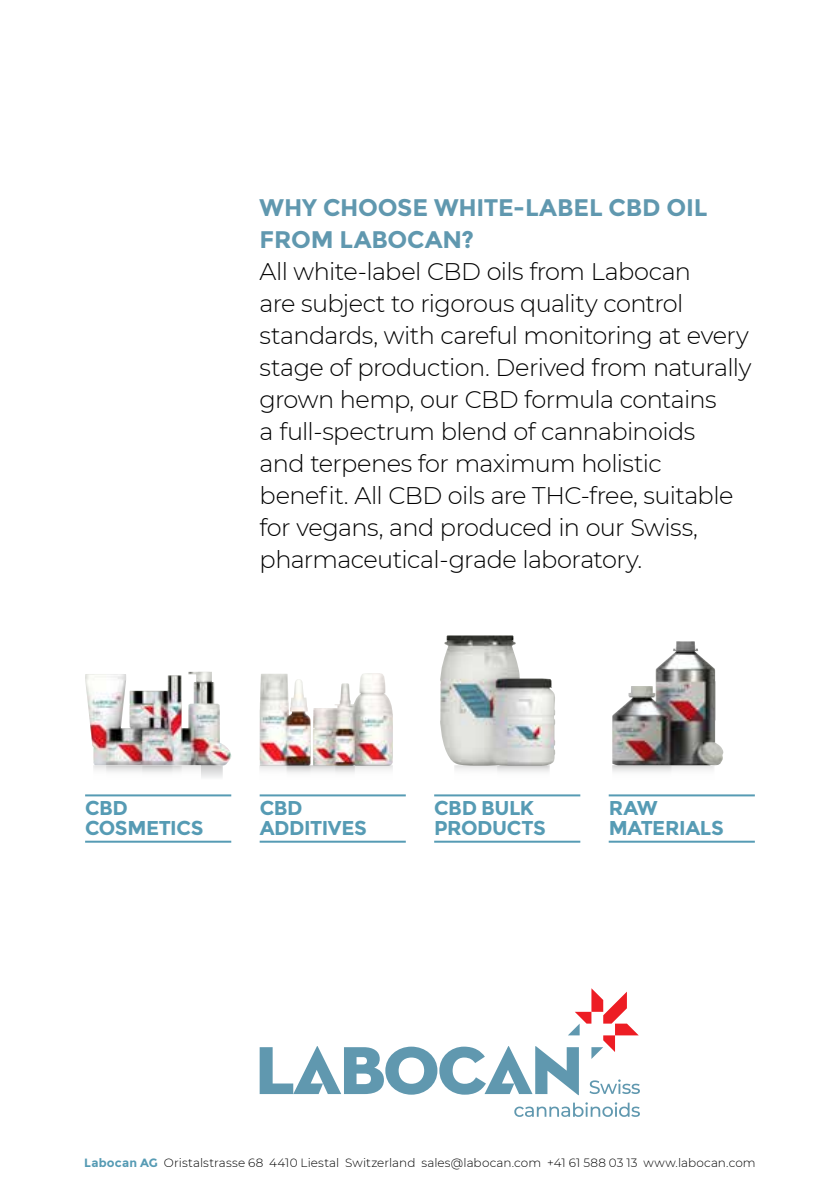
<style>
.page{position:relative;width:840px;height:1191px;background:#fff}
.page>*{position:absolute;margin:0;border:0;box-sizing:border-box;transform-origin:0 0}
.t1{font:300 24px/32px "Montserrat";letter-spacing:-.025em;color:#000}
.t2{font:700 24px/32px "Montserrat";letter-spacing:-.01em;color:#6098af}
.t3{font:700 20px/20px "Montserrat";letter-spacing:-.02em;color:#569bb4}
.t4{font:300 12px "Montserrat";letter-spacing:.01em;color:#000}
.s1{font-weight:700;color:#569bb4}
</style>
<div class="page">
<svg style="left:514px;top:1102px;width:125px;height:14px"></svg>
<svg style="left:259px;top:988px;width:380px;height:107px"></svg>
<img style="left:454px;top:765px;width:96px;height:7px">
<img style="left:440px;top:635px;width:115px;height:130px">
<img style="left:612px;top:641px;width:112px;height:124px">
<img style="left:612px;top:765px;width:105px;height:7px">
<img style="left:259px;top:765px;width:134px;height:8px">
<hr style="left:85px;top:794px;width:146px;height:2px;background:#569bb4">
<hr style="left:85px;top:840px;width:146px;height:2px;background:#569bb4">
<hr style="left:259px;top:794px;width:146px;height:2px;background:#569bb4">
<hr style="left:259px;top:840px;width:146px;height:2px;background:#569bb4">
<hr style="left:434px;top:794px;width:146px;height:2px;background:#569bb4">
<hr style="left:434px;top:840px;width:146px;height:2px;background:#569bb4">
<hr style="left:608px;top:794px;width:146px;height:2px;background:#569bb4">
<hr style="left:608px;top:840px;width:146px;height:2px;background:#569bb4">
<img style="left:259px;top:673px;width:133px;height:92px">
<svg style="left:201px;top:765px;width:21px;height:13px"></svg>
<img style="left:85px;top:671px;width:146px;height:94px">
<p class="t2" style="left:259px;top:192px;width:449px">WHY CHOOSE WHITE-LABEL CBD OIL<br>FROM LABOCAN?</p>
<p class="t1" style="left:259px;top:255px;width:493px">All white-label CBD oils from Labocan<br>are subject to rigorous quality control standards, with careful monitoring at every stage of production. Derived from naturally grown hemp, our CBD formula contains<br>a full-spectrum blend of cannabinoids<br>and terpenes for maximum holistic benefit. All CBD oils are THC-free, suitable for vegans, and produced in our Swiss, pharmaceutical-grade laboratory.</p>
<p class="t3" style="left:85px;top:797px;width:120px">CBD<br>COSMETICS</p>
<p class="t3" style="left:259px;top:797px;width:109px">CBD<br>ADDITIVES</p>
<p class="t3" style="left:434px;top:797px;width:113px">CBD BULK<br>PRODUCTS</p>
<p class="t3" style="left:608px;top:797px;width:117px">RAW<br>MATERIALS</p>
<p class="t4" style="left:84px;top:1154px;width:672px"><span class="s1">Labocan AG</span> Oristalstrasse 68 4410 Liestal Switzerland sales@labocan.com +41 61 588 03 13 www.labocan.com</p>
</div>
